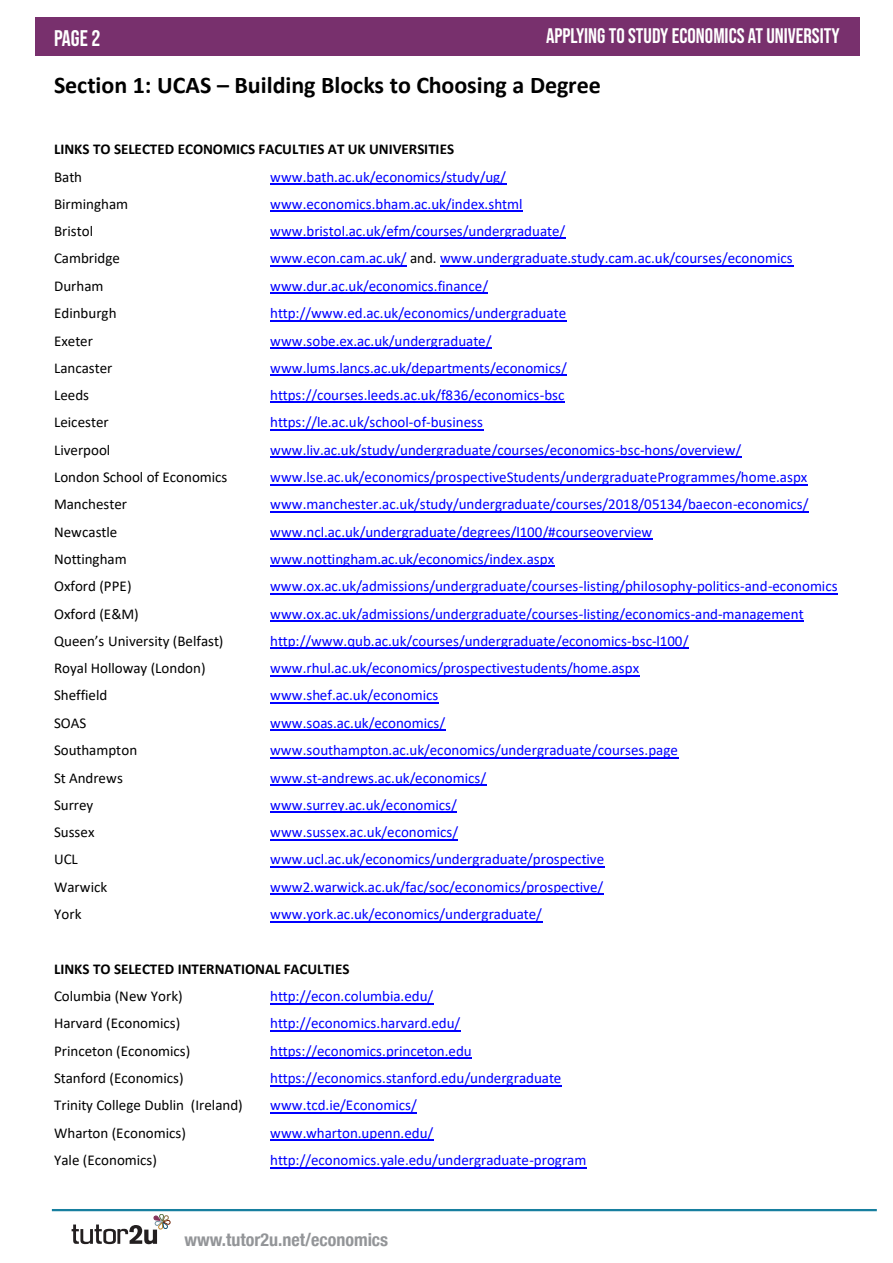
<style>
.page{position:relative;width:893px;height:1263px;background:#fff}
.page>*{position:absolute;margin:0;border:0;box-sizing:border-box;transform-origin:0 0}
.t1{font:700 24px "Calibri";letter-spacing:-.005em;color:#000}
.t2{font:22.5px "Bebas Neue";color:#fff}
.t3{font:21px "Bebas Neue";color:#fff}
.t4{font:700 condensed 18px "Helvetica Neue";color:#939598}
.t5{font:15px "Calibri";color:#00f}
.t6{font:15px "Calibri";color:#000}
.t7{font:700 15px/27.3px "Calibri";color:#000}
.s1{font-weight:400}
.s2{color:#000}
</style>
<div class="page">
<div style="left:35px;top:18px;width:825px;height:38px;background:#78306d"></div>
<hr style="left:52px;top:1209px;width:825px;height:2px;background:#177f9f">
<svg style="left:72px;top:1214px;width:98px;height:30px"></svg>
<hr style="left:270px;top:183px;width:236px;height:2px;background:#00f">
<hr style="left:270px;top:211px;width:253px;height:1px;background:#00f">
<hr style="left:270px;top:238px;width:295px;height:1px;background:#00f">
<hr style="left:270px;top:265px;width:137px;height:1px;background:#00f">
<hr style="left:440px;top:265px;width:353px;height:1px;background:#00f">
<hr style="left:270px;top:293px;width:218px;height:1px;background:#00f">
<hr style="left:270px;top:320px;width:296px;height:1px;background:#00f">
<hr style="left:270px;top:347px;width:221px;height:1px;background:#00f">
<hr style="left:270px;top:375px;width:297px;height:1px;background:#00f">
<hr style="left:270px;top:402px;width:295px;height:1px;background:#00f">
<hr style="left:270px;top:429px;width:213px;height:1px;background:#00f">
<hr style="left:270px;top:457px;width:471px;height:1px;background:#00f">
<hr style="left:270px;top:484px;width:538px;height:1px;background:#00f">
<hr style="left:270px;top:511px;width:538px;height:1px;background:#00f">
<hr style="left:270px;top:539px;width:383px;height:1px;background:#00f">
<hr style="left:270px;top:566px;width:284px;height:1px;background:#00f">
<hr style="left:270px;top:593px;width:568px;height:1px;background:#00f">
<hr style="left:270px;top:620px;width:534px;height:2px;background:#00f">
<hr style="left:270px;top:648px;width:418px;height:1px;background:#00f">
<hr style="left:270px;top:675px;width:369px;height:1px;background:#00f">
<hr style="left:270px;top:702px;width:169px;height:1px;background:#00f">
<hr style="left:270px;top:730px;width:175px;height:1px;background:#00f">
<hr style="left:270px;top:757px;width:408px;height:1px;background:#00f">
<hr style="left:270px;top:784px;width:216px;height:1px;background:#00f">
<hr style="left:270px;top:812px;width:187px;height:1px;background:#00f">
<hr style="left:270px;top:839px;width:188px;height:1px;background:#00f">
<hr style="left:270px;top:866px;width:334px;height:1px;background:#00f">
<hr style="left:270px;top:894px;width:333px;height:1px;background:#00f">
<hr style="left:270px;top:921px;width:272px;height:1px;background:#00f">
<hr style="left:270px;top:1003px;width:163px;height:1px;background:#00f">
<hr style="left:270px;top:1030px;width:190px;height:1px;background:#00f">
<hr style="left:270px;top:1057px;width:202px;height:2px;background:#00f">
<hr style="left:270px;top:1085px;width:292px;height:1px;background:#00f">
<hr style="left:270px;top:1112px;width:147px;height:1px;background:#00f">
<hr style="left:270px;top:1140px;width:163px;height:1px;background:#00f">
<hr style="left:270px;top:1167px;width:316px;height:1px;background:#00f">
<p class="t2" style="left:54px;top:28px;width:48px">Page 2</p>
<p class="t3" style="left:546px;top:24px;width:295px">APPLYING TO STUDY ECONOMICS AT UNIVERSITY</p>
<p class="t1" style="left:54px;top:68px;width:548px">Section 1: UCAS – Building Blocks to Choosing a Degree</p>
<p class="t7" style="left:54px;top:135px;width:402px">LINKS TO SELECTED ECONOMICS FACULTIES AT UK UNIVERSITIES<br><span class="s1">Bath</span></p>
<p class="t5" style="left:270px;top:166px;width:237px">www.bath.ac.uk/economics/study/ug/</p>
<p class="t6" style="left:54px;top:194px;width:76px">Birmingham</p>
<p class="t5" style="left:270px;top:194px;width:254px">www.economics.bham.ac.uk/index.shtml</p>
<p class="t6" style="left:54px;top:221px;width:41px">Bristol</p>
<p class="t5" style="left:270px;top:221px;width:297px">www.bristol.ac.uk/efm/courses/undergraduate/</p>
<p class="t6" style="left:54px;top:248px;width:67px">Cambridge</p>
<p class="t5" style="left:270px;top:248px;width:524px">www.econ.cam.ac.uk/ <span class="s2">and.</span> www.undergraduate.study.cam.ac.uk/courses/economics</p>
<p class="t6" style="left:54px;top:275px;width:51px">Durham</p>
<p class="t5" style="left:270px;top:275px;width:219px">www.dur.ac.uk/economics.finance/</p>
<p class="t6" style="left:54px;top:303px;width:64px">Edinburgh</p>
<p class="t5" style="left:270px;top:303px;width:298px">http://www.ed.ac.uk/economics/undergraduate</p>
<p class="t6" style="left:54px;top:330px;width:40px">Exeter</p>
<p class="t5" style="left:270px;top:330px;width:223px">www.sobe.ex.ac.uk/undergraduate/</p>
<p class="t6" style="left:54px;top:357px;width:60px">Lancaster</p>
<p class="t5" style="left:270px;top:357px;width:298px">www.lums.lancs.ac.uk/departments/economics/</p>
<p class="t6" style="left:54px;top:384px;width:37px">Leeds</p>
<p class="t5" style="left:270px;top:384px;width:296px">https://courses.leeds.ac.uk/f836/economics-bsc</p>
<p class="t6" style="left:54px;top:412px;width:56px">Leicester</p>
<p class="t5" style="left:270px;top:412px;width:214px">https://le.ac.uk/school-of-business</p>
<p class="t6" style="left:54px;top:439px;width:58px">Liverpool</p>
<p class="t5" style="left:270px;top:439px;width:473px">www.liv.ac.uk/study/undergraduate/courses/economics-bsc-hons/overview/</p>
<p class="t6" style="left:54px;top:467px;width:175px">London School of Economics</p>
<p class="t5" style="left:270px;top:467px;width:539px">www.lse.ac.uk/economics/prospectiveStudents/undergraduateProgrammes/home.aspx</p>
<p class="t6" style="left:54px;top:494px;width:75px">Manchester</p>
<p class="t5" style="left:270px;top:494px;width:540px">www.manchester.ac.uk/study/undergraduate/courses/2018/05134/baecon-economics/</p>
<p class="t6" style="left:54px;top:521px;width:65px">Newcastle</p>
<p class="t5" style="left:270px;top:521px;width:384px">www.ncl.ac.uk/undergraduate/degrees/l100/#courseoverview</p>
<p class="t6" style="left:54px;top:548px;width:74px">Nottingham</p>
<p class="t5" style="left:270px;top:548px;width:286px">www.nottingham.ac.uk/economics/index.aspx</p>
<p class="t6" style="left:54px;top:576px;width:79px">Oxford (PPE)</p>
<p class="t5" style="left:270px;top:576px;width:569px">www.ox.ac.uk/admissions/undergraduate/courses-listing/philosophy-politics-and-economics</p>
<p class="t6" style="left:54px;top:603px;width:86px">Oxford (E&amp;M)</p>
<p class="t5" style="left:270px;top:603px;width:535px">www.ox.ac.uk/admissions/undergraduate/courses-listing/economics-and-management</p>
<p class="t6" style="left:54px;top:631px;width:171px">Queen’s University (Belfast)</p>
<p class="t5" style="left:270px;top:631px;width:420px">http://www.qub.ac.uk/courses/undergraduate/economics-bsc-l100/</p>
<p class="t6" style="left:54px;top:658px;width:153px">Royal Holloway (London)</p>
<p class="t5" style="left:270px;top:658px;width:371px">www.rhul.ac.uk/economics/prospectivestudents/home.aspx</p>
<p class="t6" style="left:54px;top:685px;width:55px">Sheffield</p>
<p class="t5" style="left:270px;top:685px;width:170px">www.shef.ac.uk/economics</p>
<p class="t6" style="left:54px;top:712px;width:34px">SOAS</p>
<p class="t5" style="left:270px;top:712px;width:177px">www.soas.ac.uk/economics/</p>
<p class="t6" style="left:54px;top:740px;width:85px">Southampton</p>
<p class="t5" style="left:270px;top:740px;width:409px">www.southampton.ac.uk/economics/undergraduate/courses.page</p>
<p class="t6" style="left:54px;top:767px;width:70px">St Andrews</p>
<p class="t5" style="left:270px;top:767px;width:218px">www.st-andrews.ac.uk/economics/</p>
<p class="t6" style="left:54px;top:794px;width:41px">Surrey</p>
<p class="t5" style="left:270px;top:794px;width:188px">www.surrey.ac.uk/economics/</p>
<p class="t6" style="left:54px;top:822px;width:42px">Sussex</p>
<p class="t5" style="left:270px;top:822px;width:190px">www.sussex.ac.uk/economics/</p>
<p class="t6" style="left:54px;top:849px;width:25px">UCL</p>
<p class="t5" style="left:270px;top:849px;width:336px">www.ucl.ac.uk/economics/undergraduate/prospective</p>
<p class="t6" style="left:54px;top:876px;width:55px">Warwick</p>
<p class="t5" style="left:270px;top:876px;width:335px">www2.warwick.ac.uk/fac/soc/economics/prospective/</p>
<p class="t6" style="left:54px;top:904px;width:29px">York</p>
<p class="t5" style="left:270px;top:904px;width:273px">www.york.ac.uk/economics/undergraduate/</p>
<p class="t7" style="left:54px;top:955px;width:297px">LINKS TO SELECTED INTERNATIONAL FACULTIES<br><span class="s1">Columbia (New York)</span></p>
<p class="t5" style="left:270px;top:986px;width:165px">http://econ.columbia.edu/</p>
<p class="t6" style="left:54px;top:1013px;width:128px">Harvard (Economics)</p>
<p class="t5" style="left:270px;top:1013px;width:192px">http://economics.harvard.edu/</p>
<p class="t6" style="left:54px;top:1040px;width:138px">Princeton (Economics)</p>
<p class="t5" style="left:270px;top:1040px;width:203px">https://economics.princeton.edu</p>
<p class="t6" style="left:54px;top:1068px;width:131px">Stanford (Economics)</p>
<p class="t5" style="left:270px;top:1068px;width:293px">https://economics.stanford.edu/undergraduate</p>
<p class="t6" style="left:54px;top:1095px;width:190px">Trinity College Dublin (Ireland)</p>
<p class="t5" style="left:270px;top:1095px;width:148px">www.tcd.ie/Economics/</p>
<p class="t6" style="left:54px;top:1122px;width:134px">Wharton (Economics)</p>
<p class="t5" style="left:270px;top:1122px;width:165px">www.wharton.upenn.edu/</p>
<p class="t6" style="left:54px;top:1150px;width:105px">Yale (Economics)</p>
<p class="t5" style="left:270px;top:1150px;width:318px">http://economics.yale.edu/undergraduate-program</p>
<p class="t4" style="left:184px;top:1225px;width:205px">www.tutor2u.net/economics</p>
</div>
